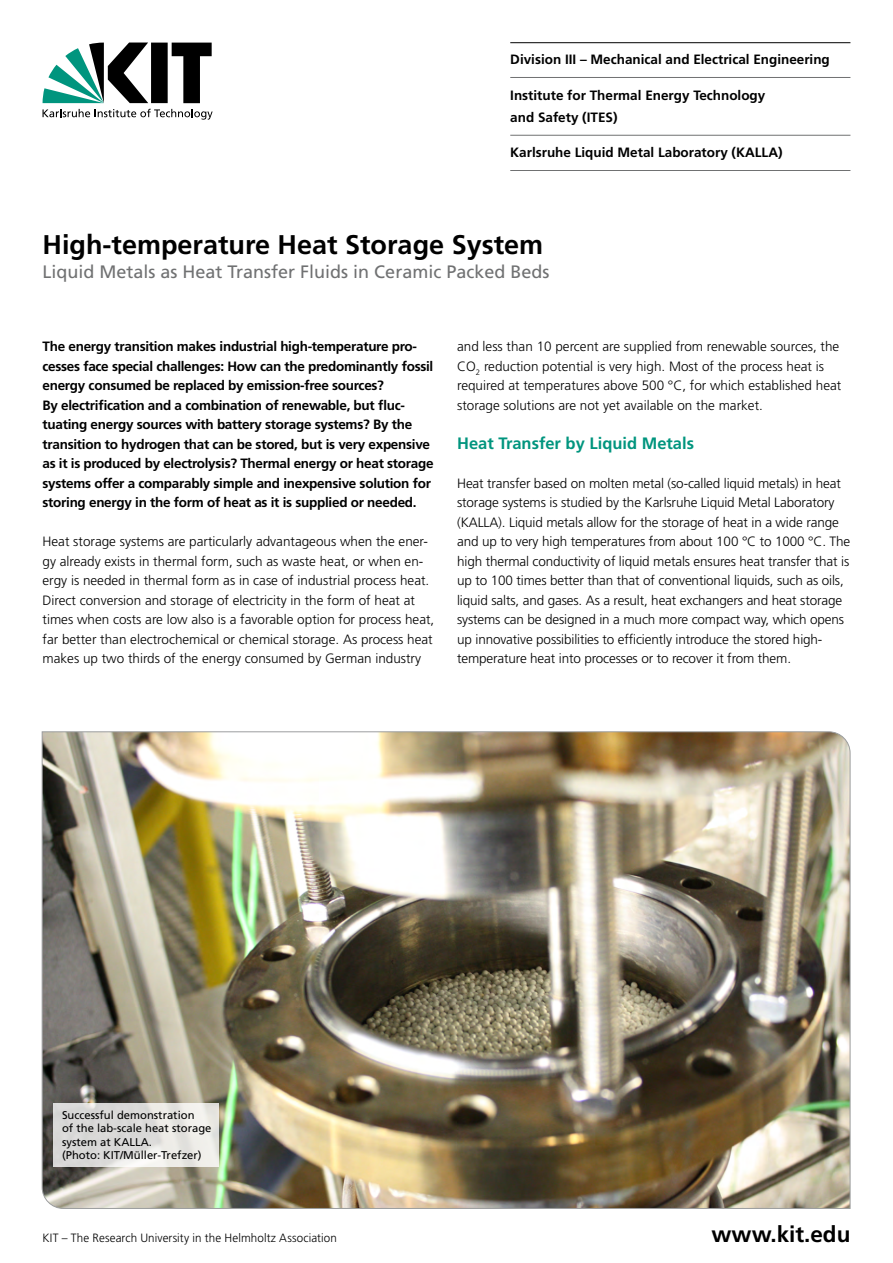
<style>
.page{position:relative;width:893px;height:1263px;background:#fff}
.page>*{position:absolute;margin:0;border:0;box-sizing:border-box;transform-origin:0 0}
.Titel{font:700 27px "Frutiger LT Std";color:#000}
.t1{font:700 22.5px "Frutiger LT Std";color:#000}
.Untertitel{font:18px "Frutiger LT Std";color:#707172}
.Zwischentitel{font:700 16.5px "Frutiger LT Std";color:#00957e}
.t2{font:300 13.5px/19.5px "Frutiger LT Std";letter-spacing:-.01em;color:#000}
.Fliesstext_bold{font:700 13.5px/19.5px "Frutiger LT Std";letter-spacing:-.02em;color:#000}
.Fliesstext_bold-2{font:700 13.5px/22.5px "Frutiger LT Std";color:#000}
.t3{font:300 12px "Frutiger LT Std";letter-spacing:.01em;color:#000}
.t4{font:11.25px/13.5px "Frutiger LT Std";color:#000}
</style>
<div class="page">
<img style="left:41px;top:731px;width:810px;height:478px">
<svg style="left:54px;top:1103px;width:165px;height:63px;background:#e1e0de"></svg>
<hr style="left:510px;top:42px;width:340px;height:1px;background:#000">
<hr style="left:510px;top:77px;width:340px;height:1px;background:#707172">
<hr style="left:510px;top:135px;width:340px;height:1px;background:#707172">
<hr style="left:510px;top:170px;width:340px;height:1px;background:#707172">
<svg style="left:43px;top:43px;width:169px;height:60px"></svg>
<svg style="left:43px;top:109px;width:170px;height:11px"></svg>
<p class="Fliesstext_bold-2" style="left:510px;top:48px;width:321px">Division III – Mechanical and Electrical Engineering</p>
<p class="Fliesstext_bold-2" style="left:510px;top:84px;width:257px">Institute for Thermal Energy Technology and Safety (ITES)</p>
<p class="Fliesstext_bold-2" style="left:510px;top:141px;width:274px">Karlsruhe Liquid Metal Laboratory (KALLA)</p>
<p class="Titel" style="left:43px;top:229px;width:502px">High-temperature Heat Storage System</p>
<p class="Untertitel" style="left:43px;top:261px;width:508px">Liquid Metals as Heat Transfer Fluids in Ceramic Packed Beds</p>
<p class="Fliesstext_bold" style="left:43px;top:337px;width:392px">The energy transition makes industrial high-temperature pro&shy;cesses face special challenges: How can the predominantly fossil energy consumed be replaced by emission-free sources?</p>
<p class="Fliesstext_bold" style="left:43px;top:395px;width:393px">By electrification and a combination of renewable, but fluc&shy;tuating energy sources with battery storage systems? By the transition to hydrogen that can be stored, but is very expensive as it is produced by electrolysis? Thermal energy or heat storage systems offer a comparably simple and inexpensive solution for storing energy in the form of heat as it is supplied or needed.</p>
<p class="t2" style="left:43px;top:532px;width:393px">Heat storage systems are particularly advantageous when the ener&shy;gy already exists in thermal form, such as waste heat, or when en&shy;ergy is needed in thermal form as in case of industrial process heat.<br>Direct conversion and storage of electricity in the form of heat at times when costs are low also is a favorable option for process heat, far better than electrochemical or chemical storage. As process heat makes up two thirds of the energy consumed by German industry</p>
<p class="t2" style="left:457px;top:337px;width:386px">and less than 10 percent are supplied from renewable sources, the CO<sub>2</sub> reduction potential is very high. Most of the process heat is required at temperatures above 500 °C, for which established heat storage solutions are not yet available on the market.</p>
<p class="Zwischentitel" style="left:457px;top:433px;width:238px">Heat Transfer by Liquid Metals</p>
<p class="t2" style="left:457px;top:473px;width:395px">Heat transfer based on molten metal (so-called liquid metals) in heat storage systems is studied by the Karlsruhe Liquid Metal Laboratory (KALLA). Liquid metals allow for the storage of heat in a wide range and up to very high temperatures from about 100 °C to 1000 °C. The high thermal conductivity of liquid metals ensures heat transfer that is up to 100 times better than that of conventional liquids, such as oils, liquid salts, and gases. As a result, heat exchangers and heat storage systems can be designed in a much more compact way, which opens up innovative possibilities to efficiently introduce the stored high&shy;temperature heat into processes or to recover it from them.</p>
<p class="t4" style="left:62px;top:1108px;width:151px">Successful demonstration<br>of the lab-scale heat storage system at KALLA.<br>(Photo: KIT/Müller-Trefzer)</p>
<p class="t3" style="left:43px;top:1231px;width:296px">KIT – The Research University in the Helmholtz Association</p>
<h2 class="t1" style="left:712px;top:1221px;width:140px">www.kit.edu</h2>
</div>
